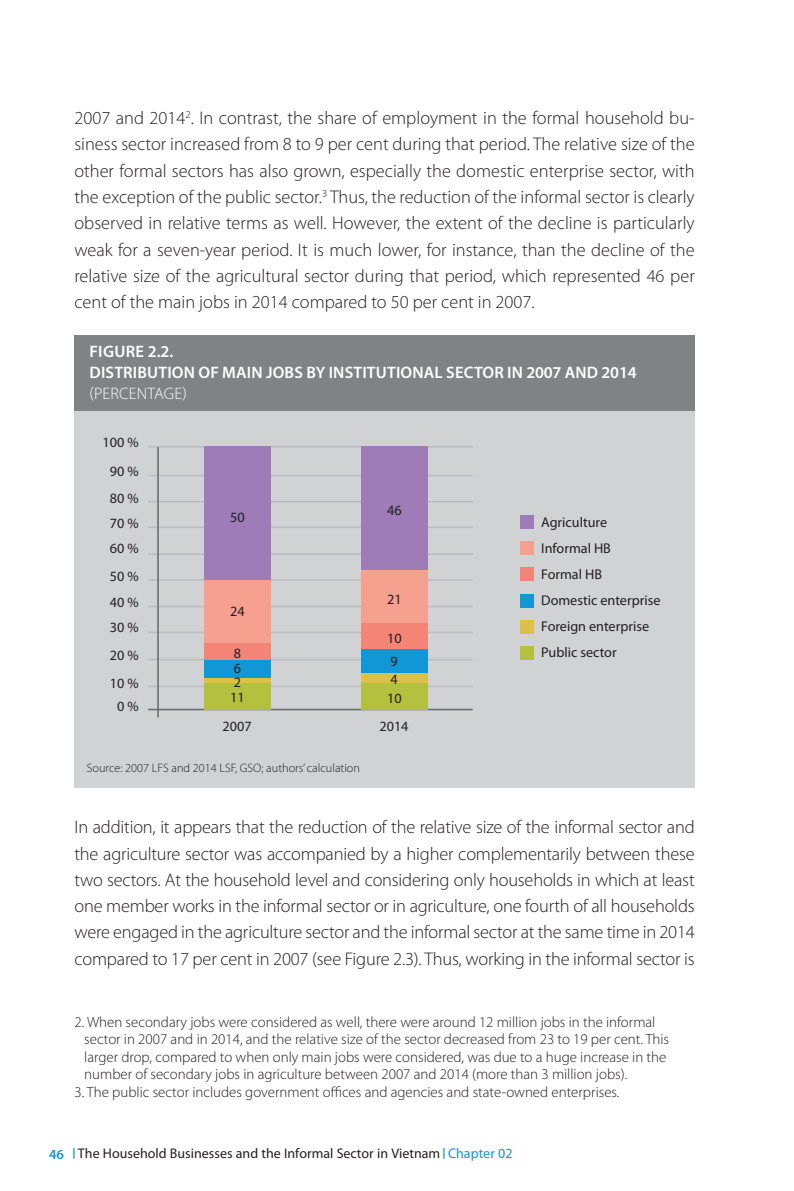
<style>
.page{position:relative;width:794px;height:1191px;background:#fff}
.page>*{position:absolute;margin:0;border:0;box-sizing:border-box;transform-origin:0 0}
.t1{font:300 18.38px/26.2px "Myriad Pro";color:#231f20;text-align:justify}
.t2{font:600 16.62px/21px "Myriad Pro";letter-spacing:.005em;color:#fff}
.t3{font:300 16.62px "Myriad Pro";color:#fff}
.t4{font:300 14.88px/17.5px "Myriad Pro";color:#231f20}
.t5{font:14.17px/26.1px "Myriad Pro";color:#231f20}
.t6{font:14px "Myriad Pro";color:#231f20}
.t7{font:300 12.25px "Myriad Pro";color:#231f20}
.s1{font-weight:600;color:#1197d6}
.s2{font-weight:900;font-size:10.5px;color:#1197d6}
.s3{color:#1197d6}
</style>
<div class="page">
<div style="left:74px;top:393px;width:620px;height:394px;background:#d1d2d4"></div>
<hr style="left:148px;top:708px;width:325px;height:2px;background:#6c6d70">
<hr style="left:148px;top:685px;width:325px;height:2px;background:#bcbdc0">
<hr style="left:148px;top:659px;width:325px;height:1px;background:#bcbdc0">
<hr style="left:148px;top:631px;width:325px;height:2px;background:#bcbdc0">
<hr style="left:148px;top:606px;width:325px;height:1px;background:#bcbdc0">
<hr style="left:148px;top:579px;width:325px;height:2px;background:#bcbdc0">
<hr style="left:148px;top:553px;width:325px;height:2px;background:#bcbdc0">
<hr style="left:148px;top:526px;width:325px;height:2px;background:#bcbdc0">
<hr style="left:148px;top:446px;width:325px;height:1px;background:#bcbdc0">
<hr style="left:148px;top:501px;width:325px;height:1px;background:#bcbdc0">
<hr style="left:148px;top:475px;width:325px;height:1px;background:#bcbdc0">
<hr style="left:157px;top:447px;width:2px;height:270px;background:#6c6d70">
<div style="left:204px;top:682px;width:67px;height:27px;background:#b2c13e"></div>
<div style="left:204px;top:677px;width:67px;height:6px;background:#ddc048"></div>
<div style="left:204px;top:642px;width:67px;height:19px;background:#f48475"></div>
<div style="left:204px;top:660px;width:67px;height:17px;background:#1197d6"></div>
<div style="left:204px;top:580px;width:67px;height:62px;background:#f6a090"></div>
<div style="left:360px;top:682px;width:67px;height:27px;background:#b2c13e"></div>
<div style="left:360px;top:672px;width:67px;height:11px;background:#ddc048"></div>
<div style="left:360px;top:446px;width:67px;height:124px;background:#9d7cb7"></div>
<div style="left:360px;top:622px;width:67px;height:27px;background:#f48475"></div>
<div style="left:360px;top:648px;width:67px;height:24px;background:#1197d6"></div>
<div style="left:360px;top:570px;width:67px;height:53px;background:#f6a090"></div>
<div style="left:204px;top:446px;width:67px;height:134px;background:#9d7cb7"></div>
<div style="left:520px;top:515px;width:14px;height:14px;background:#9d7cb7"></div>
<div style="left:520px;top:541px;width:14px;height:14px;background:#f6a090"></div>
<div style="left:520px;top:568px;width:14px;height:13px;background:#f48475"></div>
<div style="left:520px;top:646px;width:14px;height:13px;background:#b2c13e"></div>
<div style="left:520px;top:620px;width:14px;height:13px;background:#ddc048"></div>
<div style="left:520px;top:594px;width:14px;height:13px;background:#1197d6"></div>
<div style="left:74px;top:335px;width:620px;height:76px;background:#808285"></div>
<p class="t1" style="left:74px;top:105px;width:622px">2007 and 2014<sup>2</sup>. In contrast, the share of employment in the formal household bu&shy;siness sector increased from 8 to 9 per cent during that period. The relative size of the other formal sectors has also grown, especially the domestic enterprise sector, with the exception of the public sector.<sup>3</sup> Thus, the reduction of the informal sector is clearly observed in relative terms as well. However, the extent of the decline is particularly weak for a seven-year period. It is much lower, for instance, than the decline of the relative size of the agricultural sector during that period, which represented 46 per cent of the main jobs in 2014 compared to 50 per cent in 2007.</p>
<p class="t2" style="left:89px;top:341px;width:85px">FIGUR E 2.2.<br>DISTRIBUTION</p>
<p class="t3" style="left:89px;top:384px;width:7px">(percentage</p>
<p class="t3" style="left:182px;top:384px;width:6px">)</p>
<p class="t2" style="left:198px;top:362px;width:42px">OF MAIN</p>
<p class="t2" style="left:266px;top:362px;width:12px">JOBS</p>
<p class="t2" style="left:306px;top:362px;width:32px">BY INSTITUTIONAL</p>
<p class="t2" style="left:446px;top:362px;width:21px">SECTOR</p>
<p class="t2" style="left:507px;top:362px;width:70px">IN 2007 AND</p>
<p class="t2" style="left:601px;top:362px;width:37px">2014</p>
<p class="t5" style="left:103px;top:428px;width:38px">100 %</p>
<p class="t5" style="left:110px;top:458px;width:30px">90 %</p>
<p class="t5" style="left:110px;top:485px;width:30px">80 %</p>
<p class="t5" style="left:110px;top:510px;width:30px">70 %</p>
<p class="t5" style="left:110px;top:535px;width:30px">60 %</p>
<p class="t5" style="left:110px;top:563px;width:30px">50 %</p>
<p class="t5" style="left:110px;top:588px;width:30px">40 %</p>
<p class="t5" style="left:110px;top:614px;width:30px">30 %</p>
<p class="t5" style="left:110px;top:641px;width:30px">20 %</p>
<p class="t5" style="left:110px;top:670px;width:30px">10 %</p>
<p class="t5" style="left:117px;top:693px;width:23px">0 %</p>
<p class="t5" style="left:230px;top:504px;width:16px">50</p>
<p class="t5" style="left:230px;top:598px;width:16px">24</p>
<p class="t5" style="left:234px;top:640px;width:9px">8</p>
<p class="t5" style="left:230px;top:684px;width:16px">11</p>
<p class="t5" style="left:234px;top:661px;width:9px;line-height:13.3px">6<br>2</p>
<p class="t5" style="left:387px;top:497px;width:16px">46</p>
<p class="t5" style="left:387px;top:585px;width:16px">21</p>
<p class="t5" style="left:387px;top:625px;width:16px">10</p>
<p class="t5" style="left:387px;top:652px;width:16px;line-height:18.2px">9<br>4<br>10</p>
<p class="t5" style="left:223px;top:713px;width:31px">2007</p>
<p class="t5" style="left:379px;top:713px;width:31px">2014</p>
<p class="t5" style="left:541px;top:509px;width:71px">Agriculture<br>Informal HB<br>Formal HB</p>
<p class="t5" style="left:541px;top:587px;width:121px">Domestic enterprise</p>
<p class="t5" style="left:541px;top:613px;width:109px">Foreign enterprise</p>
<p class="t5" style="left:541px;top:639px;width:77px">Public sector</p>
<p class="t7" style="left:87px;top:760px;width:275px">Source: 2007 LFS and 2014 LSF, GSO; authors’ calculation</p>
<p class="t1" style="left:74px;top:814px;width:622px">In addition, it appears that the reduction of the relative size of the informal sector and the agriculture sector was accompanied by a higher complementarily between these two sectors. At the household level and considering only households in which at least one member works in the informal sector or in agriculture, one fourth of all households were engaged in the agriculture sector and the informal sector at the same time in 2014 compared to 17 per cent in 2007 (see Figure 2.3). Thus, working in the informal sector is</p>
<p class="t4" style="left:84px;top:1012px;width:586px;text-indent:-10px">2. When secondary jobs were considered as well, there were around 12 million jobs in the informal sector in 2007 and in 2014, and the relative size of the sector decreased from 23 to 19 per cent. This larger drop, compared to when only main jobs were considered, was due to a huge increase in the number of secondary jobs in agriculture between 2007 and 2014 (more than 3 million jobs).</p>
<p class="t4" style="left:74px;top:1082px;width:546px">3. The public sector includes government offices and agencies and state-owned enterprises.</p>
<p class="t6" style="left:49px;top:1144px;width:465px"><span class="s1">46</span> <span class="s2">|</span> The Household Businesses and the Informal Sector in Vietnam <span class="s2">|</span> <span class="s3">Chapter 02</span></p>
</div>
